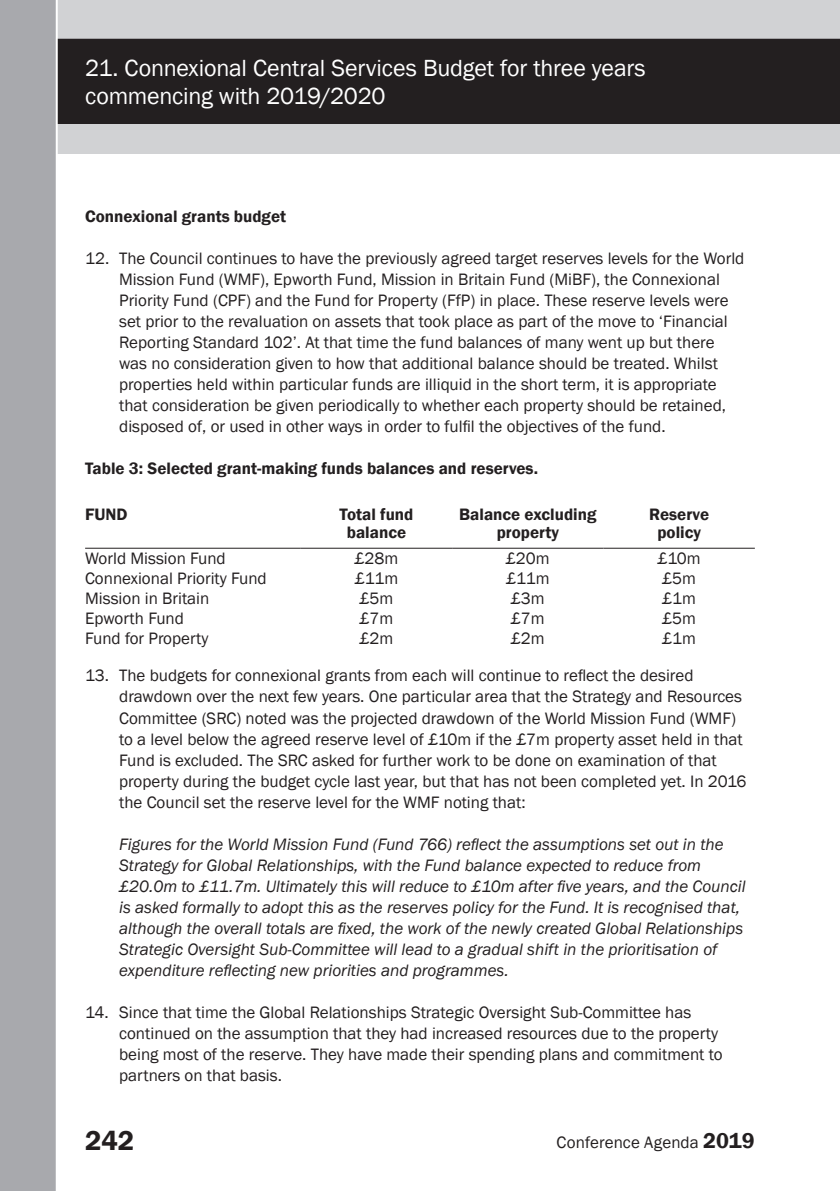
<style>
.page{position:relative;width:840px;height:1191px;background:#fff}
.page>*{position:absolute;margin:0;border:0;box-sizing:border-box;transform-origin:0 0}
.t1{font:600 28px "Franklin Gothic";color:#231f20}
.t2{font:24px/28px "Franklin Gothic";letter-spacing:-.01em;color:#fff}
.t3{font:17px/21px "Franklin Gothic";color:#231f20}
.t4{font:italic 17px/21px "Franklin Gothic";color:#231f20}
.t5{font:600 17px/18px "Franklin Gothic";color:#231f20;text-align:center}
.s1{font-weight:600;font-size:22px}
</style>
<div class="page">
<div style="left:0;top:0;width:839px;height:154px;background:#d1d2d4"></div>
<div style="left:58px;top:39px;width:781px;height:85px;background:#231f20"></div>
<div style="left:0;top:0;width:58px;height:1191px;background:#a8a9ad"></div>
<hr style="left:85px;top:548px;width:215px;height:1px;background:#231f20">
<hr style="left:300px;top:548px;width:152px;height:1px;background:#231f20">
<hr style="left:452px;top:548px;width:151px;height:1px;background:#231f20">
<hr style="left:603px;top:548px;width:151px;height:1px;background:#231f20">
<h2 class="t2" style="left:85px;top:55px;width:562px">21. Connexional Central Services Budget for three years commencing with 2019/2020</h2>
<p class="t5" style="left:85px;top:207px;width:202px">Connexional grants budget</p>
<p class="t3" style="left:119px;top:248px;width:626px;text-indent:-34px">12. The Council continues to have the previously agreed target reserves levels for the World Mission Fund (WMF), Epworth Fund, Mission in Britain Fund (MiBF), the Connexional Priority Fund (CPF) and the Fund for Property (FfP) in place. These reserve levels were set prior to the revaluation on assets that took place as part of the move to ‘Financial Reporting Standard 102’. At that time the fund balances of many went up but there was no consideration given to how that additional balance should be treated. Whilst properties held within particular funds are illiquid in the short term, it is appropriate that consideration be given periodically to whether each property should be retained, disposed of, or used in other ways in order to fulfil the objectives of the fund.</p>
<p class="t5" style="left:85px;top:459px;width:454px">Table 3: Selected grant-making funds balances and reserves.</p>
<p class="t5" style="left:85px;top:506px;width:44px">FUND</p>
<p class="t5" style="left:339px;top:506px;width:75px">Total fund balance</p>
<p class="t5" style="left:459px;top:506px;width:139px">Balance excluding property</p>
<p class="t5" style="left:648px;top:506px;width:61px">Reserve policy</p>
<p class="t3" style="left:85px;top:548px;width:142px">World Mission Fund</p>
<p class="t3" style="left:354px;top:548px;width:45px">£28m</p>
<p class="t3" style="left:505px;top:548px;width:45px">£20m</p>
<p class="t3" style="left:657px;top:548px;width:45px">£10m</p>
<p class="t3" style="left:85px;top:568px;width:183px">Connexional Priority Fund</p>
<p class="t3" style="left:354px;top:568px;width:45px">£11m</p>
<p class="t3" style="left:506px;top:568px;width:45px">£11m</p>
<p class="t3" style="left:662px;top:568px;width:35px">£5m</p>
<p class="t3" style="left:85px;top:588px;width:126px">Mission in Britain</p>
<p class="t3" style="left:359px;top:588px;width:35px">£5m</p>
<p class="t3" style="left:510px;top:588px;width:35px">£3m</p>
<p class="t3" style="left:662px;top:588px;width:35px">£1m</p>
<p class="t3" style="left:85px;top:608px;width:100px">Epworth Fund</p>
<p class="t3" style="left:359px;top:608px;width:35px">£7m</p>
<p class="t3" style="left:510px;top:608px;width:35px">£7m</p>
<p class="t3" style="left:662px;top:608px;width:35px">£5m</p>
<p class="t3" style="left:85px;top:627px;width:125px">Fund for Property</p>
<p class="t3" style="left:359px;top:627px;width:35px">£2m</p>
<p class="t3" style="left:510px;top:627px;width:35px">£2m</p>
<p class="t3" style="left:662px;top:627px;width:35px">£1m</p>
<p class="t3" style="left:119px;top:665px;width:628px;text-indent:-34px">13. The budgets for connexional grants from each will continue to reflect the desired drawdown over the next few years. One particular area that the Strategy and Resources Committee (SRC) noted was the projected drawdown of the World Mission Fund (WMF) to a level below the agreed reserve level of £10m if the £7m property asset held in that Fund is excluded. The SRC asked for further work to be done on examination of that property during the budget cycle last year, but that has not been completed yet. In 2016 the Council set the reserve level for the WMF noting that:</p>
<p class="t4" style="left:119px;top:833px;width:627px">Figures for the World Mission Fund (Fund 766) reflect the assumptions set out in the Strategy for Global Relationships, with the Fund balance expected to reduce from £20.0m to £11.7m. Ultimately this will reduce to £10m after five years, and the Council is asked formally to adopt this as the reserves policy for the Fund. It is recognised that, although the overall totals are fixed, the work of the newly created Global Relationships Strategic Oversight Sub-Committee will lead to a gradual shift in the prioritisation of expenditure reflecting new priorities and programmes.</p>
<p class="t3" style="left:119px;top:1001px;width:604px;text-indent:-34px">14. Since that time the Global Relationships Strategic Oversight Sub-Committee has continued on the assumption that they had increased resources due to the property being most of the reserve. They have made their spending plans and commitment to partners on that basis.</p>
<h1 class="t1" style="left:85px;top:1123px;width:51px">242</h1>
<p class="t3" style="left:556px;top:1131px;width:200px">Conference Agenda <span class="s1">2019</span></p>
</div>
